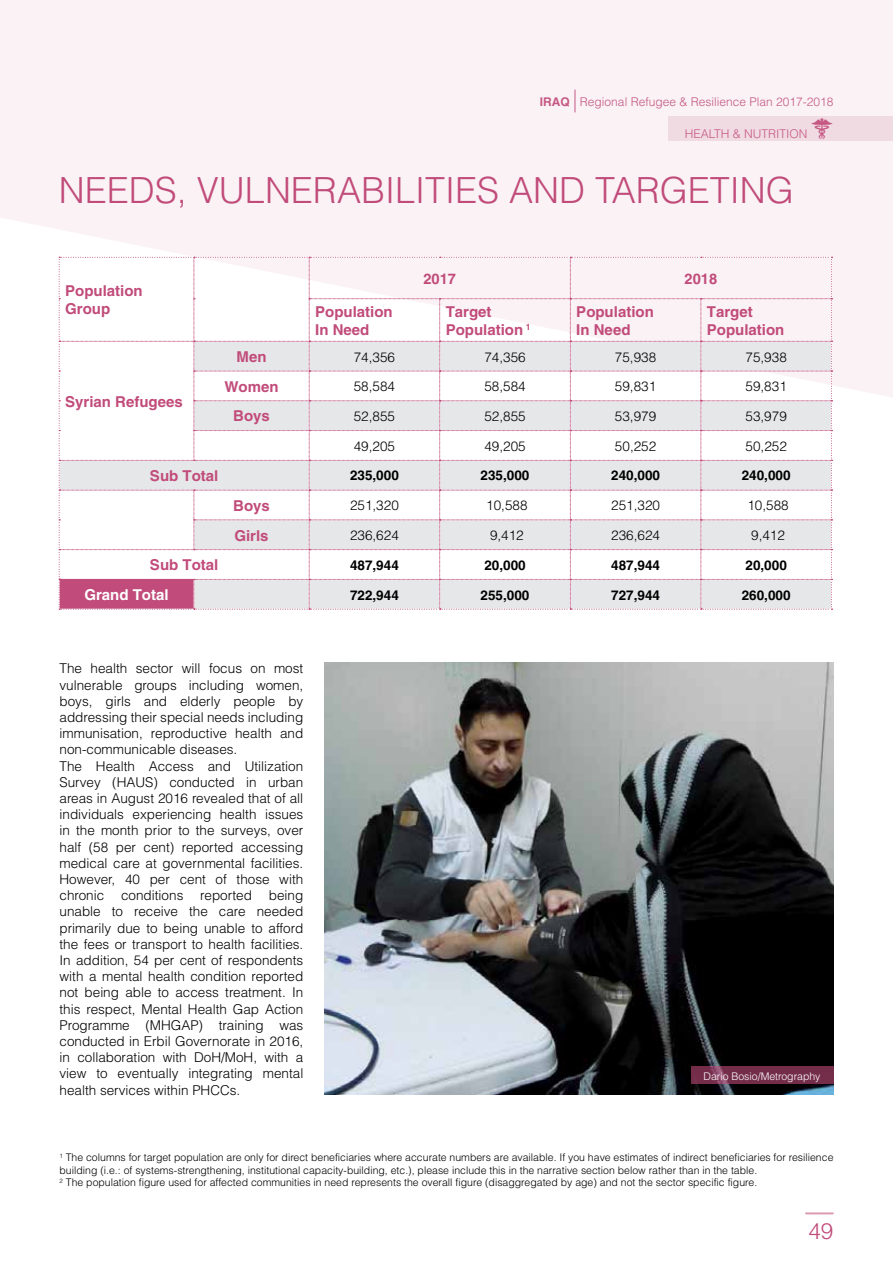
<style>
.page{position:relative;width:893px;height:1263px;background:#fff}
.page>*{position:absolute;margin:0;border:0;box-sizing:border-box;transform-origin:0 0}
.t1{font:300 36px "Helvetica";color:#c14b7a}
.t2{font:300 22.5px "Helvetica";color:#c14b7a}
.t3{font:700 15px/18px "Helvetica";color:#c14b7a}
.t4{font:700 15px "Helvetica";color:#fff}
.t5{font:700 14.7px "Helvetica";color:#c14b7a}
.t6{font:300 13.5px/16.2px "Helvetica";color:#000}
.t7{font:700 13.5px "Helvetica";color:#000}
.t8{font:300 12px "Helvetica";color:#c14b7a}
.t9{font:300 10.5px/12.6px "Helvetica";color:#000}
.t10{font:300 10.5px "Helvetica";color:#fff}
.s1{font-weight:700}
.s2{font-family:"humanitarian webfont";font-weight:400;font-size:22.5px}
</style>
<div class="page">
<svg style="left:805px;top:1213px;width:28px;height:1px"></svg>
<svg style="left:0;top:0;width:893px;height:402px;fill:#faf2f4"></svg>
<svg style="left:59px;top:257px;width:773px;height:353px"></svg>
<img style="left:325px;top:663px;width:508px;height:431px">
<svg style="left:691px;top:1067px;width:142px;height:17px;background:#752f4c"></svg>
<p class="t8" style="left:540px;top:94px;width:295px"><span class="s1">IRAQ</span> Regional Refugee &amp; Resilience Plan 2017-2018</p>
<p class="t8" style="left:685px;top:126px;width:150px">HEALTH &amp; NUTRITION <span class="s2">?</span></p>
<h1 class="t1" style="left:59px;top:168px;width:736px">NEEDS, VULNERABILITIES AND TARGETING</h1>
<p class="t3" style="left:65px;top:282px;width:79px">Population<br>Group</p>
<p class="t3" style="left:65px;top:392px;width:119px">Syrian Refugees</p>
<p class="t5" style="left:423px;top:270px;width:34px">2017</p>
<p class="t5" style="left:685px;top:270px;width:34px">2018</p>
<p class="t3" style="left:315px;top:302px;width:79px">Population<br>In Need</p>
<p class="t3" style="left:446px;top:302px;width:86px">Target<br>Population <sup>1</sup></p>
<p class="t3" style="left:576px;top:302px;width:79px">Population<br>In Need</p>
<p class="t3" style="left:707px;top:302px;width:79px">Target<br>Population</p>
<p class="t3" style="left:237px;top:347px;width:31px">Men</p>
<p class="t6" style="left:354px;top:348px;width:43px">74,356</p>
<p class="t6" style="left:484px;top:348px;width:43px">74,356</p>
<p class="t6" style="left:615px;top:348px;width:43px">75,938</p>
<p class="t6" style="left:745px;top:348px;width:43px">75,938</p>
<p class="t3" style="left:224px;top:377px;width:56px">Women</p>
<p class="t6" style="left:354px;top:378px;width:43px">58,584</p>
<p class="t6" style="left:484px;top:378px;width:43px">58,584</p>
<p class="t6" style="left:615px;top:378px;width:43px">59,831</p>
<p class="t6" style="left:745px;top:378px;width:43px">59,831</p>
<p class="t3" style="left:233px;top:407px;width:38px">Boys</p>
<p class="t6" style="left:354px;top:408px;width:43px">52,855</p>
<p class="t6" style="left:484px;top:408px;width:43px">52,855</p>
<p class="t6" style="left:615px;top:408px;width:43px">53,979</p>
<p class="t6" style="left:745px;top:408px;width:43px">53,979</p>
<p class="t6" style="left:354px;top:438px;width:43px">49,205</p>
<p class="t6" style="left:484px;top:438px;width:43px">49,205</p>
<p class="t6" style="left:615px;top:438px;width:43px">50,252</p>
<p class="t6" style="left:746px;top:438px;width:43px">50,252</p>
<p class="t3" style="left:150px;top:466px;width:70px">Sub Total</p>
<p class="t7" style="left:350px;top:467px;width:50px">235,000</p>
<p class="t7" style="left:481px;top:467px;width:50px">235,000</p>
<p class="t7" style="left:611px;top:467px;width:50px">240,000</p>
<p class="t7" style="left:742px;top:467px;width:50px">240,000</p>
<p class="t3" style="left:233px;top:496px;width:38px">Boys</p>
<p class="t6" style="left:350px;top:497px;width:50px">251,320</p>
<p class="t6" style="left:486px;top:497px;width:43px">10,588</p>
<p class="t6" style="left:611px;top:497px;width:50px">251,320</p>
<p class="t6" style="left:747px;top:497px;width:43px">10,588</p>
<p class="t3" style="left:234px;top:526px;width:36px">Girls</p>
<p class="t6" style="left:350px;top:527px;width:50px">236,624</p>
<p class="t6" style="left:490px;top:527px;width:35px">9,412</p>
<p class="t6" style="left:611px;top:527px;width:50px">236,624</p>
<p class="t6" style="left:751px;top:527px;width:35px">9,412</p>
<p class="t3" style="left:150px;top:556px;width:70px">Sub Total</p>
<p class="t7" style="left:350px;top:557px;width:50px">487,944</p>
<p class="t7" style="left:484px;top:557px;width:43px">20,000</p>
<p class="t7" style="left:611px;top:557px;width:50px">487,944</p>
<p class="t7" style="left:745px;top:557px;width:43px">20,000</p>
<p class="t4" style="left:84px;top:586px;width:86px">Grand Total</p>
<p class="t7" style="left:350px;top:586px;width:50px">722,944</p>
<p class="t7" style="left:481px;top:586px;width:50px">255,000</p>
<p class="t7" style="left:611px;top:586px;width:50px">727,944</p>
<p class="t7" style="left:742px;top:586px;width:50px">260,000</p>
<p class="t6" style="left:60px;top:660px;width:245px">The health sector will focus on most vulnerable groups including women, boys, girls and elderly people by addressing their special needs including immunisation, reproductive health and non-communicable diseases.<br>The Health Access and Utilization Survey (HAUS) conducted in urban areas in August 2016 revealed that of all individuals experiencing health issues in the month prior to the surveys, over half (58 per cent) reported accessing medical care at governmental facilities.<br>However, 40 per cent of those with chronic conditions reported being unable to receive the care needed primarily due to being unable to afford the fees or transport to health facilities.<br>In addition, 54 per cent of respondents with a mental health condition reported not being able to access treatment. In this respect, Mental Health Gap Action Programme (MHGAP) training was conducted in Erbil Governorate in 2016, in collaboration with DoH/MoH, with a view to eventually integrating mental health services within PHCCs.</p>
<p class="t10" style="left:703px;top:1069px;width:119px">Dario Bosio/Metrography</p>
<p class="t9" style="left:60px;top:1151px;width:775px"><sup>1</sup> The columns for target population are only for direct beneficiaries where accurate numbers are available. If you have estimates of indirect beneficiaries for resilience building (i.e.: of systems-strengthening, institutional capacity-building, etc.), please include this in the narrative section below rather than in the table.<br><sup>2</sup> The population figure used for affected communities in need represents the overall figure (disaggregated by age) and not the sector specific figure.</p>
<h2 class="t2" style="left:808px;top:1217px;width:27px">49</h2>
</div>
